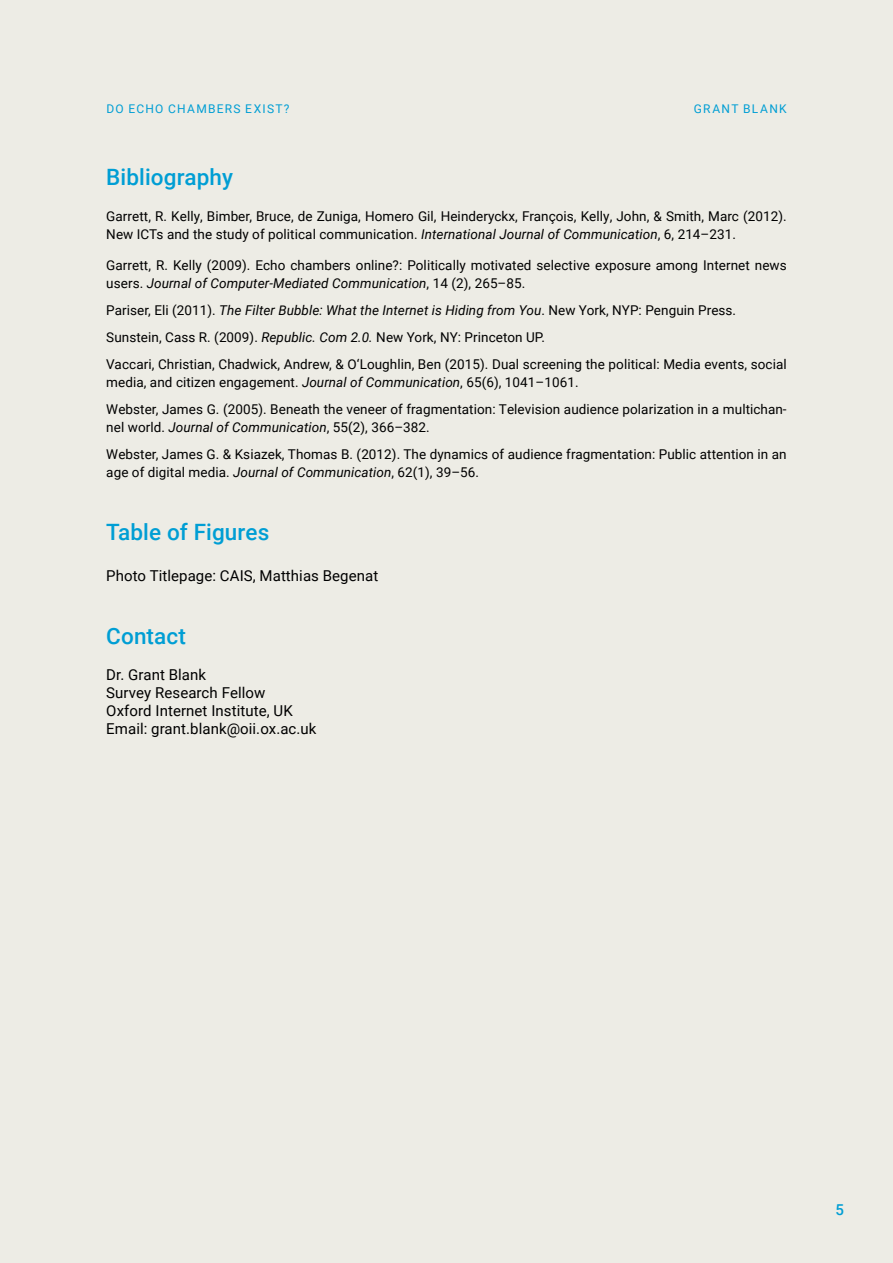
<style>
.page{position:relative;width:893px;height:1263px;background:#edece5}
.page>*{position:absolute;margin:0;border:0;box-sizing:border-box;transform-origin:0 0}
.Blocksatz{font:500 22.5px "Roboto";letter-spacing:.005em;color:#009ed4}
.Flattersatz{font:500 22.5px "Roboto";letter-spacing:.005em;color:#009ed4}
.Blocksatz-2{font:15px "Roboto";letter-spacing:.005em;color:#000}
.t1{font:500 15px "Roboto";color:#009ed4}
.Blocksatz-3{font:13.5px/18px "Roboto";letter-spacing:.005em;color:#000}
.Blocksatz-4{font:italic 13.5px "Roboto";letter-spacing:.005em;color:#000}
.t2{font:12px "Roboto";letter-spacing:.105em;color:#009ed4}
.s1{font-style:italic}
.s2{font-style:normal}
</style>
<div class="page">
<p class="t2" style="left:107px;top:100px;width:185px">DO ECHO CHAMBERS EXIST?</p>
<p class="t2" style="left:694px;top:100px;width:94px">GRANT BLANK</p>
<p class="Flattersatz" style="left:106px;top:161px;width:128px">Bibliography</p>
<p class="Blocksatz-3" style="left:106px;top:206px;width:682px">Garrett, R. Kelly, Bimber, Bruce, de Zuniga, Homero Gil, Heinderyckx, François, Kelly, John, &amp; Smith, Marc (2012).<br>New ICTs and the study of political communication. <span class="s1">International Journal of Communication</span>, 6, 214–231.</p>
<p class="Blocksatz-3" style="left:106px;top:256px;width:682px">Garrett, R. Kelly (2009). Echo chambers online?: Politically motivated selective exposure among Internet news users. <span class="s1">Journal of Computer-Mediated Communication</span>, 14 (2), 265–85.</p>
<p class="Blocksatz-4" style="left:106px;top:301px;width:631px"><span class="s2">Pariser, Eli (2011).</span> The Filter Bubble: What the Internet is Hiding from You<span class="s2">. New York, NYP: Penguin Press.</span></p>
<p class="Blocksatz-3" style="left:106px;top:328px;width:440px">Sunstein, Cass R. (2009). <span class="s1">Republic. Com 2.0.</span> New York, NY: Princeton UP.</p>
<p class="Blocksatz-3" style="left:106px;top:355px;width:682px">Vaccari, Christian, Chadwick, Andrew, &amp; O‘Loughlin, Ben (2015). Dual screening the political: Media events, social media, and citizen engagement. <span class="s1">Journal of Communication</span>, 65(6), 1041–1061.</p>
<p class="Blocksatz-3" style="left:106px;top:400px;width:682px">Webster, James G. (2005). Beneath the veneer of fragmentation: Television audience polarization in a multichan&shy;nel world. <span class="s1">Journal of Communication</span>, 55(2), 366–382.</p>
<p class="Blocksatz-3" style="left:106px;top:445px;width:682px">Webster, James G. &amp; Ksiazek, Thomas B. (2012). The dynamics of audience fragmentation: Public attention in an age of digital media. <span class="s1">Journal of Communication</span>, 62(1), 39–56.</p>
<p class="Blocksatz" style="left:106px;top:516px;width:165px">Table of Figures</p>
<p class="Blocksatz-2" style="left:106px;top:565px;width:274px">Photo Titlepage: CAIS, Matthias Begenat</p>
<p class="Blocksatz" style="left:106px;top:620px;width:81px">Contact</p>
<p class="Blocksatz-2" style="left:106px;top:664px;width:101px">Dr. Grant Blank</p>
<p class="Blocksatz-2" style="left:106px;top:682px;width:161px">Survey Research Fellow</p>
<p class="Blocksatz-2" style="left:106px;top:700px;width:188px">Oxford Internet Institute, UK</p>
<p class="Blocksatz-2" style="left:106px;top:718px;width:212px">Email: grant.blank@oii.ox.ac.uk</p>
<p class="t1" style="left:836px;top:1199px;width:10px">5</p>
</div>
